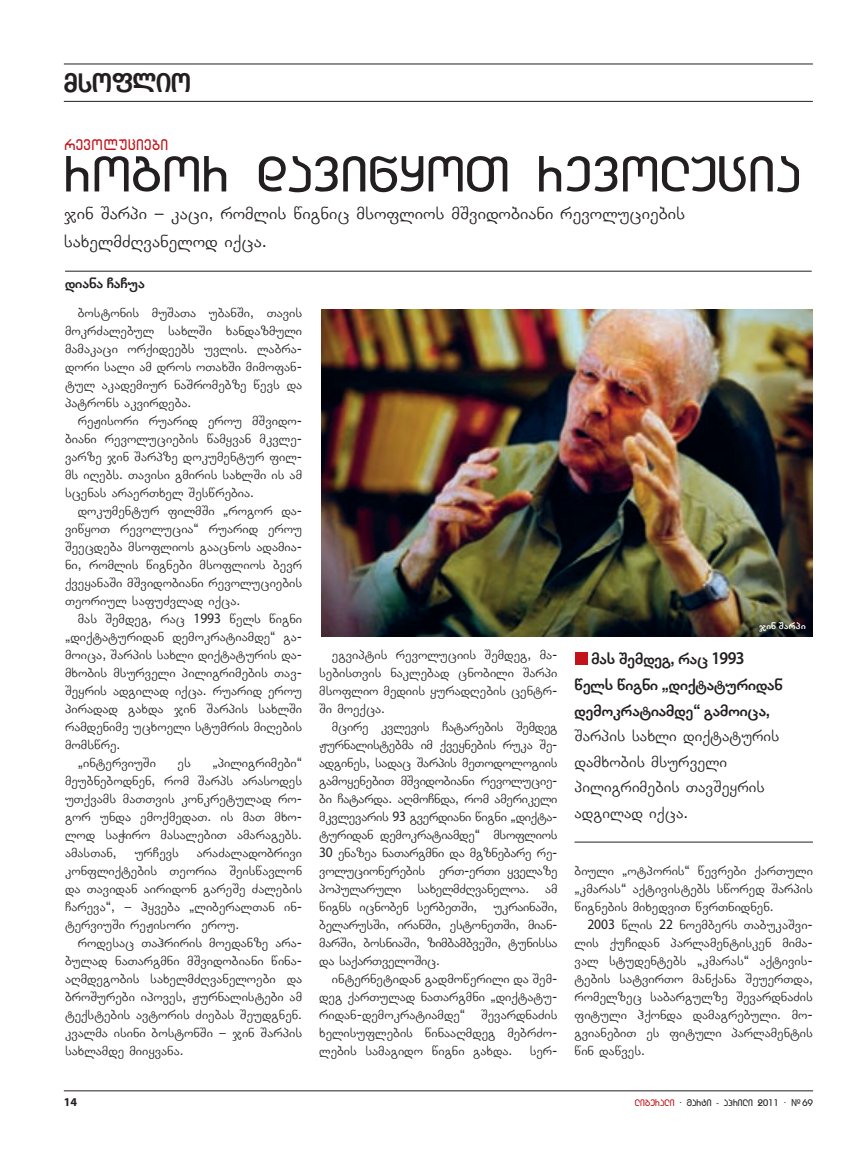
<style>
.page{position:relative;width:864px;height:1153px;background:#fff}
.page>*{position:absolute;margin:0;border:0;box-sizing:border-box;transform-origin:0 0}
.t1{font:54px "Bauhaus Mtavruli Thin A";color:#231f20;scale:1.11 1}
.t2{font:700 27px "A Kolkhety M";letter-spacing:-.01em;color:#231f20}
.t3{font:18px/28.8px "A Kolkhety N";color:#231f20}
.t4{font:16.5px/25.5px "A Kolkhety N";color:#231f20}
.t5{font:700 16.5px/25.5px "A Kolkhety N";color:#231f20}
.t6{font:15px "Sanet";letter-spacing:-.01em;color:#c4121a}
.t7{font:700 15px "A Kolkhety N";color:#231f20}
.t8{font:13.5px/18px "A Kolkhety N";color:#231f20;text-align:justify}
.t9{font:700 12px "Myriad Pro";color:#231f20}
.t10{font:10.5px "Bauhaus Mtavruli Thin A";color:#231f20}
.t11{font:700 9.75px "A Kolkhety N";letter-spacing:.03em;color:#fff}
.s1{color:#c4121a}
.s2{font-family:"Myriad Pro"}
</style>
<div class="page">
<hr style="left:64px;top:64px;width:748px;height:1px;background:#231f20">
<hr style="left:64px;top:101px;width:748px;height:1px;background:#231f20">
<hr style="left:65px;top:271px;width:746px;height:1px;background:#231f20">
<img style="left:322px;top:309px;width:490px;height:327px">
<div style="left:574px;top:651px;width:13px;height:13px;background:#c4121a"></div>
<hr style="left:574px;top:841px;width:238px;height:1px;background:#231f20">
<hr style="left:64px;top:1090px;width:748px;height:1px;background:#231f20">
<h2 class="t2" style="left:64px;top:70px;width:129px">MSOFLIO</h2>
<p class="t6" style="left:64px;top:138px;width:106px">REVOLUCIEBI</p>
<h1 class="t1" style="left:64px;top:149px;width:665px">ROGOR DAVIWYOT REVOLUCIA</h1>
<h3 class="t3" style="left:64px;top:199px;width:622px">JIN SARPI _ KACI, ROMLIS WIGNIC MSOFLIOS MSVIDOBIANI REVOLUCIEBIS<br>SAXELMZRVANELOD IQCA.</h3>
<p class="t7" style="left:65px;top:276px;width:81px">DIANA CACUA</p>
<p class="t8" style="left:65px;top:304px;width:238px;text-indent:13px">BOSTONIS MUSATA UBANSI, TAVIS MOKRZALEBUL SAXLSI XANDAZMULI MAMAKACI ORQIDEEBS UVLIS. LABRA-DORI SALI AM DROS OTAXSI MIMOFAN-TUL AKADEMIUR NASROMEBZE WEVS DA PATRONS AKVIRDEBA.</p>
<p class="t8" style="left:65px;top:412px;width:238px;text-indent:13px">REJISORI RUARID EROU MSVIDO-BIANI REVOLUCIEBIS WAMYVAN MKVLE-VARZE JIN SARPZE DOKUMENTUR FIL-MS IREBS. TAVISI GMIRIS SAXLSI IS AM SCENAS ARAERTXEL SESWREBIA.</p>
<p class="t8" style="left:65px;top:502px;width:238px;text-indent:13px">DOKUMENTUR FILMSI `ROGOR DA-VIWYOT REVOLUCIA~ RUARID EROU SEECDEBA MSOFLIOS GAACNOS ADAMIA-NI, ROMLIS WIGNEBI MSOFLIOS BEVR QVEYANASI MSVIDOBIANI REVOLUCIEBIS TEORIUL SAFUZVLAD IQCA.</p>
<p class="t8" style="left:78px;top:610px;width:226px">MAS SEMDEG, RAC 1993 WELS WIGNI</p>
<p class="t8" style="left:65px;top:628px;width:238px">`DIQTATURIDAN DEMOKRATIAMDE~ GA-</p>
<p class="t8" style="left:65px;top:646px;width:238px">MOICA, SARPIS SAXLI DIQTATURIS DA-</p>
<p class="t8" style="left:65px;top:664px;width:238px">MXOBIS MSURVELI PILIGRIMEBIS TAV-</p>
<p class="t8" style="left:65px;top:682px;width:238px">SEYRIS ADGILAD IQCA. RUARID EROU</p>
<p class="t8" style="left:65px;top:700px;width:238px">PIRADAD GAXDA JIN SARPIS SAXLSI</p>
<p class="t8" style="left:65px;top:718px;width:238px">RAMDENIME UCXOELI STUMRIS MIREBIS</p>
<p class="t8" style="left:65px;top:736px;width:57px">MOMSWRE.</p>
<p class="t8" style="left:78px;top:754px;width:80px">`INTERVIUSI</p>
<p class="t8" style="left:177px;top:754px;width:15px">ES</p>
<p class="t8" style="left:65px;top:754px;width:238px;text-indent:147px">`PILIGRIMEBI~ MEUBNEBODNEN, ROM SARPS ARASODES UTQVAMS MATTVIS KONKRETULAD RO-GOR UNDA EMOQMEDAT. IS MAT MXO-LOD SAWIRO MASALEBIT AMARAGEBS.<br>AMASTAN,</p>
<p class="t8" style="left:135px;top:844px;width:46px">URCEVS</p>
<p class="t8" style="left:65px;top:844px;width:238px;text-indent:132px">ARAZALADOBRIVI KONFLIQTEBIS TEORIA SEISWAVLON DA TAVIDAN AIRIDON GARESE ZALEBIS CAREVA~, _ HYVEBA `LIBERALTAN IN-TERVIUSI REJISORI EROU.</p>
<p class="t8" style="left:65px;top:934px;width:238px;text-indent:13px">RODESAC TAHRIRIS MOEDANZE ARA-BULAD NATARGMNI MSVIDOBIANI WINA-ARMDEGOBIS SAXELMZRVANELOEBI DA BROSUREBI IPOVES, JURNALISTEBI AM TEQSTEBIS AVTORIS ZIEBAS SEUDGNEN.<br>KVALMA ISINI BOSTONSI _ JIN SARPIS SAXLAMDE MIIYVANA.</p>
<p class="t8" style="left:319px;top:646px;width:240px;text-indent:13px">EGVIPTIS REVOLUCIIS SEMDEG, MA-SEBISTVIS NAKLEBAD CNOBILI SARPI MSOFLIO MEDIIS YURADREBIS CENTR-SI MOEQCA.</p>
<p class="t8" style="left:319px;top:718px;width:240px;text-indent:13px">MCIRE KVLEVIS CATAREBIS SEMDEG JURNALISTEBMA IM QVEYNEBIS RUKA SE-ADGINES, SADAC SARPIS METODOLOGIIS GAMOYENEBIT MSVIDOBIANI REVOLUCIE-BI CATARDA. ARMOCNDA, ROM AMERIKELI MKVLEVARIS 93 GVERDIANI WIGNI `DIQTA-TURIDAN DEMOKRATIAMDE~ MSOFLIOS 30 ENAZEA NATARGMNI DA MGZNEBARE RE-VOLUCIONEREBIS ERT-ERTI YVELAZE POPULARULI SAXELMZRVANELOA. AM WIGNS ICNOBEN SERBETSI, UKRAINASI, BELARUSSI, IRANSI, ESTONETSI, MIAN-MARSI, BOSNIASI, ZIMBAMBVESI, TUNISSA DA SAQARTVELOSIC.</p>
<p class="t8" style="left:319px;top:970px;width:240px;text-indent:13px">INTERNETIDAN GADMOWERILI DA SEM-DEG QARTULAD NATARGMNI `DIQTATU-RIDAN-DEMOKRATIAMDE~ SEVARDNAZIS XELISUFLEBIS WINAARMDEG MEBRZO-LEBIS SAMAGIDO WIGNI GAXDA.</p>
<p class="t8" style="left:529px;top:1042px;width:29px">SER-</p>
<p class="t11" style="left:758px;top:621px;width:48px">JIN SARPI</p>
<p class="t5" style="left:574px;top:647px;width:210px;text-indent:17px">MAS SEMDEG, RAC 1993<br>WELS WIGNI `DIQTATURIDAN<br>DEMOKRATIAMDE~ GAMOICA,</p>
<p class="t4" style="left:574px;top:724px;width:206px">SARPIS SAXLI DIQTATURIS<br>DAMXOBIS MSURVELI<br>PILIGRIMEBIS TAVSEYRIS<br>ADGILAD IQCA.</p>
<p class="t8" style="left:574px;top:862px;width:240px">BIULI `OTPORIS~ WEVREBI QARTULI `KMARAS~ AQTIVISTEBS SWORED SARPIS WIGNEBIS MIXEDVIT WVRTNIDNEN.</p>
<p class="t8" style="left:574px;top:916px;width:240px;text-indent:13px">2003 WLIS 22 NOEMBERS TABUKASVI-LIS QUCIDAN PARLAMENTISKEN MIMA-VAL STUDENTEBS `KMARAS~ AQTIVIS-TEBIS SATVIRTO MANQANA SEUERTDA, ROMELZEC SABARGULZE SEVARDNAZIS FITULI HQONDA DAMAGREBULI. MO-GVIANEBIT ES FITULI PARLAMENTIS WIN DAWVES.</p>
<p class="t9" style="left:64px;top:1094px;width:15px">14</p>
<p class="t10" style="left:634px;top:1097px;width:179px"><span class="s1">LIBERALI</span> . MARTI - APRILI 2011 . <span class="s2">№</span> 69</p>
</div>
